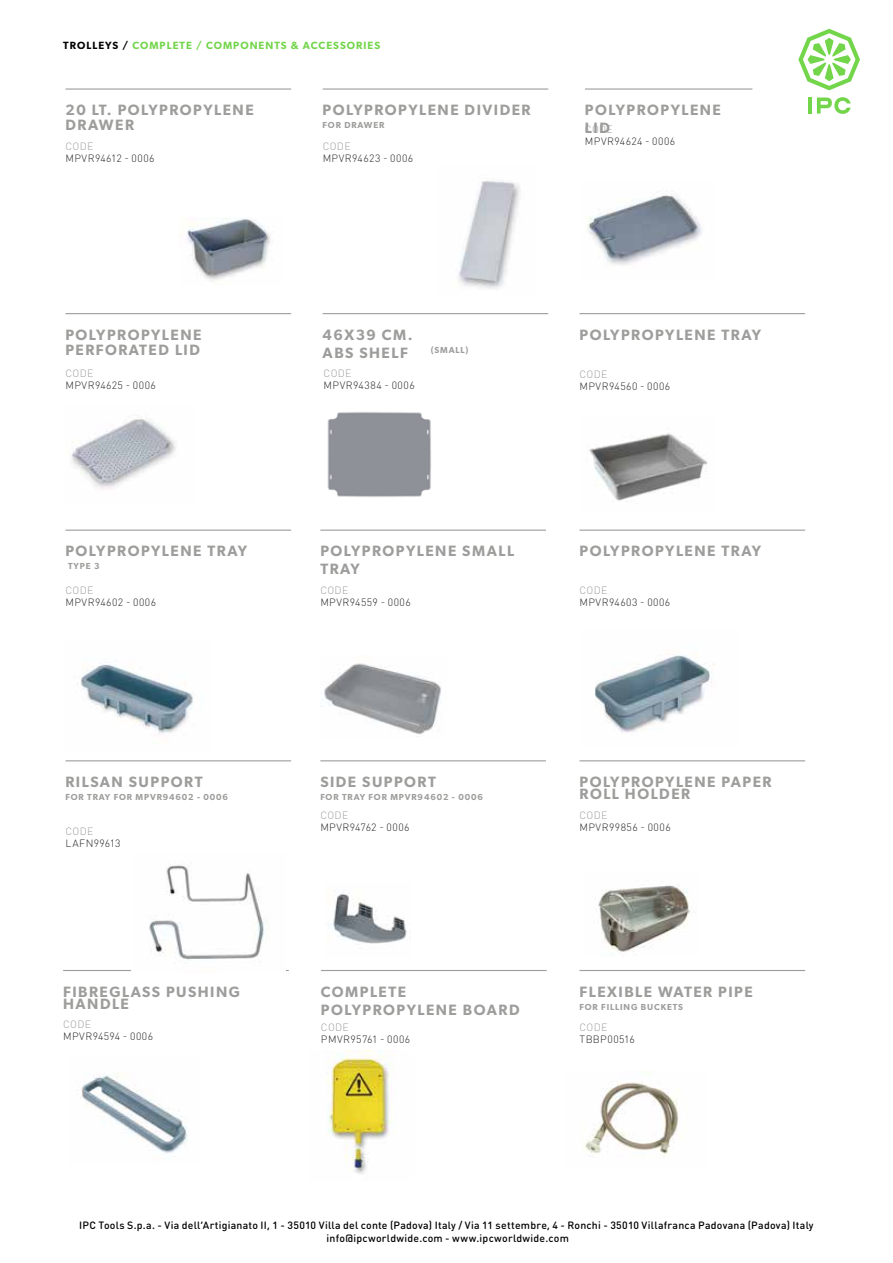
<style>
.page{position:relative;width:893px;height:1263px;background:#fff}
.page>*{position:absolute;margin:0;border:0;box-sizing:border-box;transform-origin:0 0}
.t1{font:600 15px/18px "Gibson";letter-spacing:.1em;color:#9d9d9c}
.t2{font:300 10.5px "DIN Round Pro";letter-spacing:.045em;color:#282827}
.t3{font:500 10.5px/12.6px "DIN Round Pro";letter-spacing:.02em;color:#000;text-align:center}
.t4{font:300 10.5px "DIN Round Pro";letter-spacing:.03em;color:#9d9d9c}
.t5{font:600 10.5px "Gibson";letter-spacing:.1em;color:#72d54a}
.t6{font:600 8.7px "Gibson";letter-spacing:.1em;color:#9d9d9c}
.s1{color:#000}
</style>
<div class="page">
<hr style="left:65px;top:88px;width:226px;height:2px;background:#9d9d9c">
<hr style="left:323px;top:88px;width:225px;height:2px;background:#9d9d9c">
<img style="left:187px;top:218px;width:84px;height:63px">
<img style="left:458px;top:180px;width:63px;height:109px">
<hr style="left:585px;top:88px;width:167px;height:2px;background:#9d9d9c">
<img style="left:587px;top:193px;width:115px;height:73px">
<hr style="left:65px;top:313px;width:226px;height:1px;background:#9d9d9c">
<hr style="left:323px;top:313px;width:225px;height:1px;background:#9d9d9c">
<img style="left:71px;top:415px;width:105px;height:75px">
<img style="left:327px;top:412px;width:104px;height:85px">
<hr style="left:579px;top:530px;width:226px;height:1px;background:#9d9d9c">
<hr style="left:320px;top:530px;width:226px;height:1px;background:#9d9d9c">
<hr style="left:65px;top:530px;width:226px;height:1px;background:#9d9d9c">
<hr style="left:579px;top:313px;width:226px;height:1px;background:#9d9d9c">
<img style="left:80px;top:662px;width:114px;height:72px">
<hr style="left:320px;top:760px;width:226px;height:1px;background:#9d9d9c">
<hr style="left:579px;top:760px;width:226px;height:1px;background:#9d9d9c">
<img style="left:328px;top:891px;width:79px;height:53px">
<img style="left:598px;top:884px;width:92px;height:68px">
<hr style="left:63px;top:970px;width:226px;height:1px;background:#9d9d9c">
<img style="left:80px;top:1072px;width:108px;height:81px">
<hr style="left:321px;top:970px;width:226px;height:1px;background:#9d9d9c">
<hr style="left:579px;top:970px;width:226px;height:1px;background:#9d9d9c">
<img style="left:327px;top:1050px;width:68px;height:124px">
<img style="left:583px;top:1071px;width:95px;height:84px">
<img style="left:131px;top:865px;width:154px;height:106px">
<hr style="left:65px;top:760px;width:226px;height:1px;background:#9d9d9c">
<img style="left:589px;top:433px;width:119px;height:68px">
<img style="left:595px;top:654px;width:120px;height:78px">
<img style="left:321px;top:663px;width:120px;height:71px">
<svg style="left:752px;top:29px;width:108px;height:85px"></svg>
<p class="t5" style="left:63px;top:40px;width:319px"><span class="s1">TROLLEYS /</span> COMPLETE / COMPONENTS &amp; ACCESSORIES</p>
<p class="t1" style="left:65px;top:102px;width:190px;line-height:15px">20 LT. POLYPROPYLENE<br>DRAWER</p>
<p class="t1" style="left:323px;top:101px;width:209px">POLYPROPYLENE DIVIDER</p>
<p class="t6" style="left:323px;top:120px;width:63px">FOR DRAWER</p>
<p class="t4" style="left:66px;top:139px;width:29px">CODE</p>
<p class="t2" style="left:66px;top:151px;width:91px">MPVR94612 - 0006</p>
<p class="t4" style="left:323px;top:139px;width:29px">CODE</p>
<p class="t2" style="left:323px;top:151px;width:92px">MPVR94623 - 0006</p>
<p class="t1" style="left:585px;top:101px;width:138px">POLYPROPYLENE<br>LID</p>
<p class="t4" style="left:585px;top:122px;width:29px">CODE</p>
<p class="t2" style="left:585px;top:134px;width:92px">MPVR94624 - 0006</p>
<p class="t1" style="left:65px;top:327px;width:138px;line-height:15px">POLYPROPYLENE<br>PERFORATED LID</p>
<p class="t1" style="left:323px;top:325px;width:92px">46X39 CM.<br>ABS SHELF</p>
<p class="t4" style="left:66px;top:366px;width:29px">CODE</p>
<p class="t2" style="left:66px;top:378px;width:92px">MPVR94625 - 0006</p>
<p class="t4" style="left:324px;top:366px;width:29px">CODE</p>
<p class="t2" style="left:324px;top:378px;width:93px">MPVR94384 - 0006</p>
<p class="t6" style="left:431px;top:344px;width:39px">(SMALL)</p>
<p class="t1" style="left:579px;top:325px;width:183px">POLYPROPYLENE TRAY</p>
<p class="t4" style="left:579px;top:367px;width:29px">CODE</p>
<p class="t2" style="left:579px;top:379px;width:92px">MPVR94560 - 0006</p>
<p class="t1" style="left:65px;top:542px;width:183px">POLYPROPYLENE TRAY</p>
<p class="t6" style="left:68px;top:561px;width:33px">TYPE 3</p>
<p class="t1" style="left:320px;top:542px;width:195px">POLYPROPYLENE SMALL</p>
<p class="t1" style="left:579px;top:542px;width:183px">POLYPROPYLENE TRAY</p>
<p class="t1" style="left:320px;top:560px;width:41px">TRAY</p>
<p class="t4" style="left:66px;top:584px;width:29px">CODE</p>
<p class="t2" style="left:66px;top:596px;width:92px">MPVR94602 - 0006</p>
<p class="t4" style="left:320px;top:584px;width:29px">CODE</p>
<p class="t2" style="left:320px;top:596px;width:92px">MPVR94559 - 0006</p>
<p class="t4" style="left:579px;top:584px;width:29px">CODE</p>
<p class="t2" style="left:579px;top:596px;width:92px">MPVR94603 - 0006</p>
<p class="t1" style="left:65px;top:772px;width:139px">RILSAN SUPPORT</p>
<p class="t6" style="left:65px;top:792px;width:164px">FOR TRAY FOR MPVR94602 - 0006</p>
<p class="t4" style="left:66px;top:824px;width:29px">CODE</p>
<p class="t2" style="left:66px;top:836px;width:57px">LAFN99613</p>
<p class="t1" style="left:320px;top:772px;width:117px">SIDE SUPPORT</p>
<p class="t6" style="left:320px;top:792px;width:164px">FOR TRAY FOR MPVR94602 - 0006</p>
<p class="t4" style="left:320px;top:808px;width:29px">CODE</p>
<p class="t2" style="left:320px;top:820px;width:91px">MPVR94762 - 0006</p>
<p class="t1" style="left:579px;top:775px;width:194px;line-height:12px">POLYPROPYLENE PAPER<br>ROLL HOLDER</p>
<p class="t4" style="left:579px;top:808px;width:29px">CODE</p>
<p class="t2" style="left:579px;top:820px;width:93px">MPVR99856 - 0006</p>
<p class="t1" style="left:63px;top:985px;width:178px;line-height:12px">FIBREGLASS PUSHING<br>HANDLE</p>
<p class="t4" style="left:63px;top:1018px;width:29px">CODE</p>
<p class="t2" style="left:63px;top:1030px;width:91px">MPVR94594 - 0006</p>
<p class="t1" style="left:321px;top:982px;width:200px">COMPLETE<br>POLYPROPYLENE BOARD</p>
<p class="t1" style="left:579px;top:982px;width:175px">FLEXIBLE WATER PIPE</p>
<p class="t6" style="left:579px;top:1001px;width:105px">FOR FILLING BUCKETS</p>
<p class="t4" style="left:321px;top:1020px;width:29px">CODE</p>
<p class="t2" style="left:321px;top:1032px;width:91px">PMVR95761 - 0006</p>
<p class="t4" style="left:580px;top:1020px;width:29px">CODE</p>
<p class="t2" style="left:580px;top:1032px;width:57px">TBBP00516</p>
<p class="t3" style="left:79px;top:1219px;width:736px">IPC Tools S.p.a. - Via dell’Artigianato II, 1 - 35010 Villa del conte (Padova) Italy / Via 11 settembre, 4 - Ronchi - 35010 Villafranca Padovana (Padova) Italy info@ipcworldwide.com - www.ipcworldwide.com</p>
</div>
